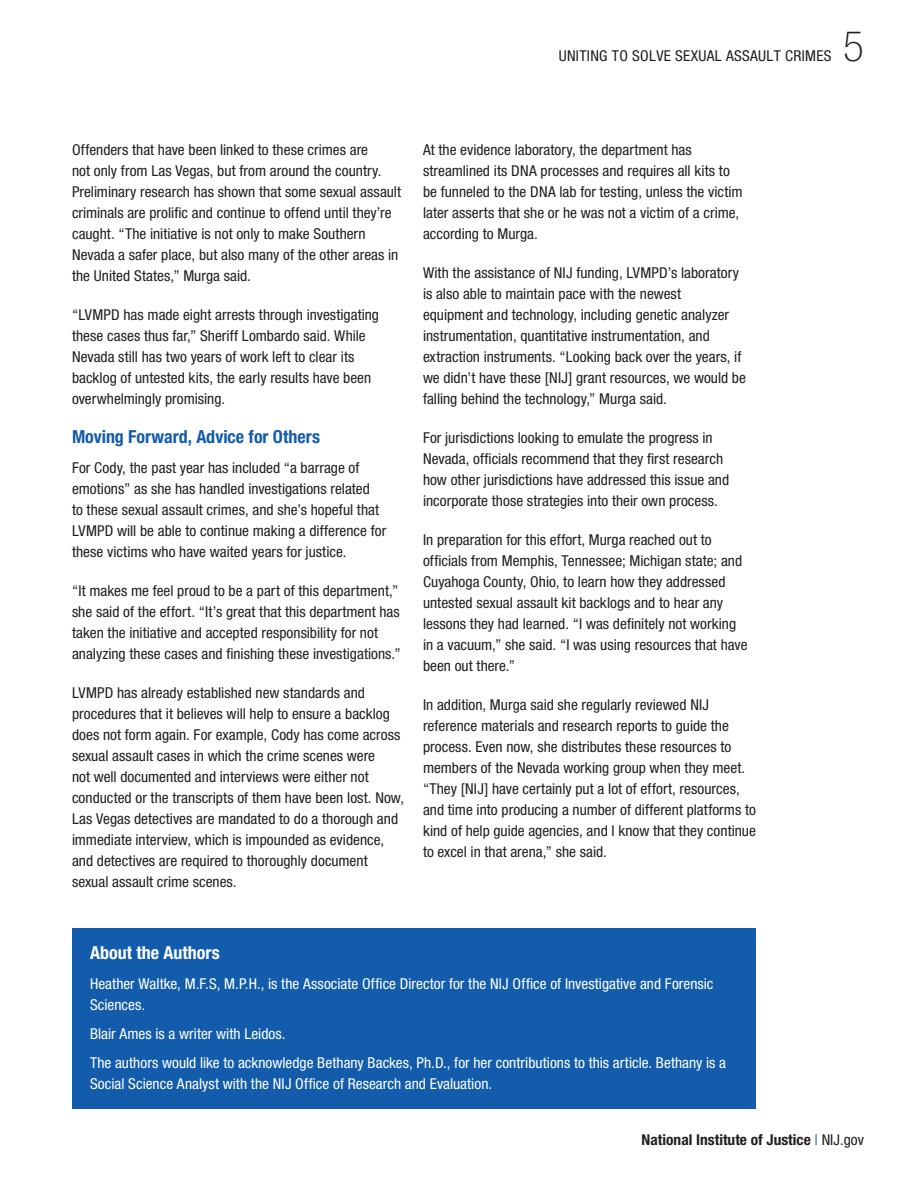
<style>
.page{position:relative;width:918px;height:1188px;background:#fff}
.page>*{position:absolute;margin:0;border:0;box-sizing:border-box;transform-origin:0 0}
.t1{font:100 condensed 42px "Helvetica Neue LT Std";color:#231f20}
._01_L1_Head{font:700 condensed 18px "Helvetica Neue LT Std";color:#135cab}
.Sidebar_Subhead{font:700 condensed 18px "Helvetica Neue LT Std";color:#fff}
._01_Body_text{font:condensed 15px/21px "Helvetica Neue LT Std";color:#231f20}
.Sidebar_text{font:condensed 15px/21px "Helvetica Neue LT Std";color:#fff}
.t2{font:700 condensed 15px "Helvetica Neue LT Std";color:#231f20}
._01_Body_text-2{font:condensed 15px "Helvetica Neue LT Std";letter-spacing:.02em;color:#231f20}
.s1{font-weight:400;color:#135cab}
.s2{font-weight:400}
</style>
<div class="page">
<div style="left:72px;top:928px;width:684px;height:181px;background:#135cab"></div>
<p class="_01_Body_text-2" style="left:559px;top:48px;width:274px">UNITING TO SOLVE SEXUAL ASSAULT CRIMES</p>
<h1 class="t1" style="left:843px;top:23px;width:22px">5</h1>
<p class="_01_Body_text" style="left:72px;top:139px;width:331px">Offenders that have been linked to these crimes are<br>not only from Las Vegas, but from around the country.<br>Preliminary research has shown that some sexual assault criminals are prolific and continue to offend until they’re caught. “The initiative is not only to make Southern Nevada a safer place, but also many of the other areas in the United States,” Murga said.</p>
<p class="_01_Body_text" style="left:72px;top:304px;width:309px">“LVMPD has made eight arrests through investigating these cases thus far,” Sheriff Lombardo said. While Nevada still has two years of work left to clear its backlog of untested kits, the early results have been overwhelmingly promising.</p>
<p class="_01_L1_Head" style="left:72px;top:425px;width:250px">Moving Forward, Advice for Others</p>
<p class="_01_Body_text" style="left:72px;top:457px;width:316px">For Cody, the past year has included “a barrage of emotions” as she has handled investigations related<br>to these sexual assault crimes, and she’s hopeful that LVMPD will be able to continue making a difference for these victims who have waited years for justice.</p>
<p class="_01_Body_text" style="left:72px;top:580px;width:330px">“It makes me feel proud to be a part of this department,” she said of the effort. “It’s great that this department has taken the initiative and accepted responsibility for not analyzing these cases and finishing these investigations.”</p>
<p class="_01_Body_text" style="left:72px;top:682px;width:334px">LVMPD has already established new standards and procedures that it believes will help to ensure a backlog does not form again. For example, Cody has come across sexual assault cases in which the crime scenes were<br>not well documented and interviews were either not conducted or the transcripts of them have been lost. Now, Las Vegas detectives are mandated to do a thorough and immediate interview, which is impounded as evidence, and detectives are required to thoroughly document sexual assault crime scenes.</p>
<p class="_01_Body_text" style="left:423px;top:139px;width:321px">At the evidence laboratory, the department has streamlined its DNA processes and requires all kits to be funneled to the DNA lab for testing, unless the victim later asserts that she or he was not a victim of a crime, according to Murga.</p>
<p class="_01_Body_text" style="left:423px;top:262px;width:325px">With the assistance of NIJ funding, LVMPD’s laboratory is also able to maintain pace with the newest<br>equipment and technology, including genetic analyzer instrumentation, quantitative instrumentation, and extraction instruments. “Looking back over the years, if we didn’t have these [NIJ] grant resources, we would be falling behind the technology,” Murga said.</p>
<p class="_01_Body_text" style="left:423px;top:427px;width:308px">For jurisdictions looking to emulate the progress in Nevada, officials recommend that they first research how other jurisdictions have addressed this issue and incorporate those strategies into their own process.</p>
<p class="_01_Body_text" style="left:423px;top:529px;width:326px">In preparation for this effort, Murga reached out to officials from Memphis, Tennessee; Michigan state; and Cuyahoga County, Ohio, to learn how they addressed untested sexual assault kit backlogs and to hear any lessons they had learned. “I was definitely not working in a vacuum,” she said. “I was using resources that have been out there.”</p>
<p class="_01_Body_text" style="left:423px;top:694px;width:334px">In addition, Murga said she regularly reviewed NIJ reference materials and research reports to guide the process. Even now, she distributes these resources to members of the Nevada working group when they meet. “They [NIJ] have certainly put a lot of effort, resources, and time into producing a number of different platforms to kind of help guide agencies, and I know that they continue to excel in that arena,” she said.</p>
<p class="Sidebar_Subhead" style="left:90px;top:942px;width:131px">About the Authors</p>
<p class="Sidebar_text" style="left:90px;top:973px;width:625px">Heather Waltke, M.F.S, M.P.H., is the Associate Office Director for the NIJ Office of Investigative and Forensic<br>Sciences.</p>
<p class="Sidebar_text" style="left:90px;top:1023px;width:197px">Blair Ames is a writer with Leidos.</p>
<p class="Sidebar_text" style="left:90px;top:1052px;width:638px">The authors would like to acknowledge Bethany Backes, Ph.D., for her contributions to this article. Bethany is a<br>Social Science Analyst with the NIJ Office of Research and Evaluation.</p>
<p class="t2" style="left:642px;top:1130px;width:224px">National Institute of Justice <span class="s1">|</span> <span class="s2">NIJ.gov</span></p>
</div>
